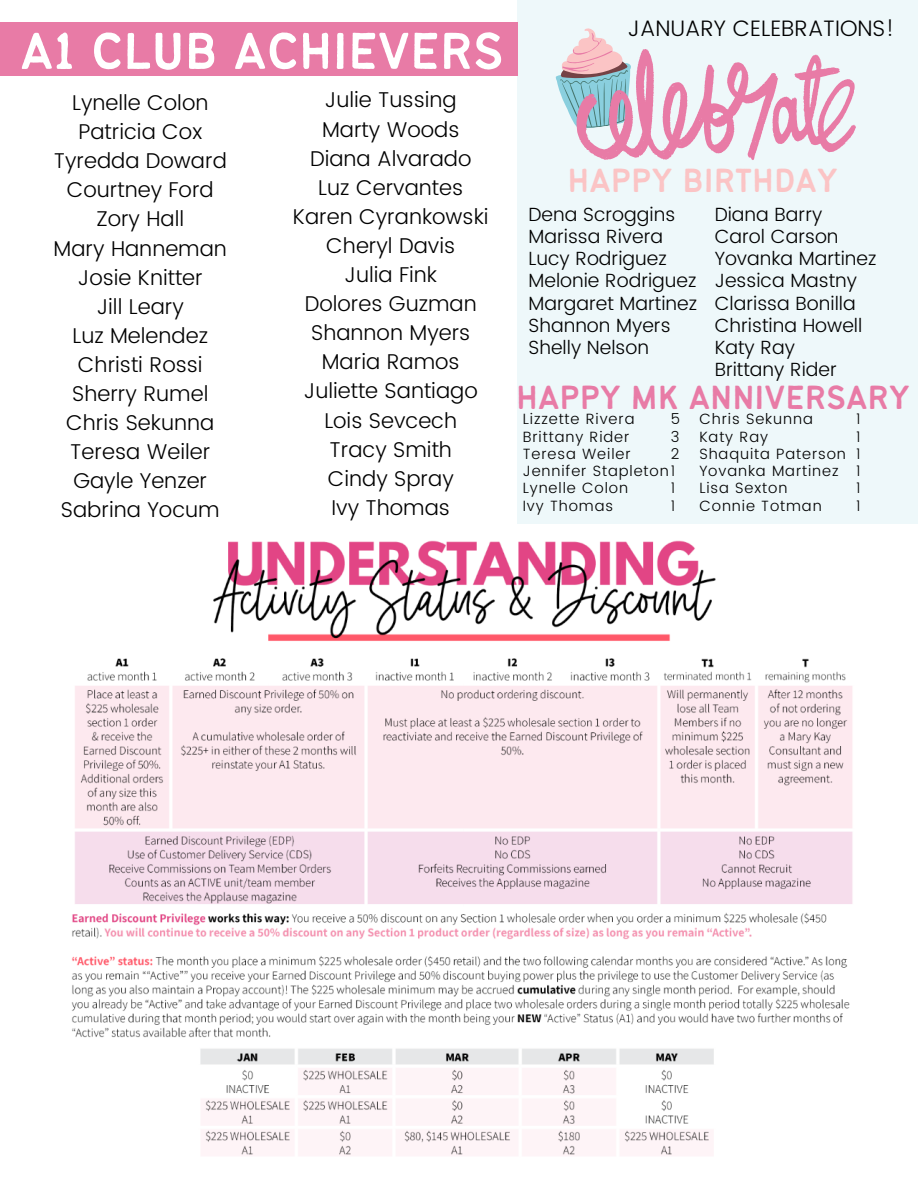
<style>
.page{position:relative;width:918px;height:1188px;background:#fff}
.page>*{position:absolute;margin:0;border:0;box-sizing:border-box;transform-origin:0 0}
.t1{font:57px "Bantayog";color:#fff}
.t2{font:36.9px "Bantayog";color:#e87ba6}
.t3{font:36.9px "Bantayog";color:#fbc4c5}
.t4{font:300 22.35px "Poppins";color:#000}
.t5{font:300 21.45px "Poppins";color:#000}
.t6{font:300 19.05px "Poppins";color:#000}
.t7{font:300 14.85px "Poppins";letter-spacing:.06em;color:#000}
</style>
<div class="page">
<div style="left:517px;top:0;width:401px;height:524px;background:#eef8fa"></div>
<svg style="left:555px;top:28px;width:301px;height:132px"></svg>
<div style="left:0;top:22px;width:517px;height:54px;background:#e87ba6"></div>
<img style="left:71px;top:540px;width:782px;height:616px">
<p class="t1" style="left:20px;top:29px;width:485px">A1 CLUB ACHIEVERS</p>
<p class="t5" style="left:72px;top:90px;width:138px">Lynelle Colon</p>
<p class="t5" style="left:78px;top:119px;width:125px">Patricia Cox</p>
<p class="t5" style="left:54px;top:148px;width:175px">Tyredda Doward</p>
<p class="t5" style="left:67px;top:177px;width:148px">Courtney Ford</p>
<p class="t5" style="left:96px;top:206px;width:89px">Zory Hall</p>
<p class="t5" style="left:54px;top:236px;width:175px">Mary Hanneman</p>
<p class="t5" style="left:78px;top:265px;width:127px">Josie Knitter</p>
<p class="t5" style="left:97px;top:294px;width:89px">Jill Leary</p>
<p class="t5" style="left:72px;top:323px;width:137px">Luz Melendez</p>
<p class="t5" style="left:78px;top:352px;width:126px">Christi Rossi</p>
<p class="t5" style="left:72px;top:381px;width:138px">Sherry Rumel</p>
<p class="t5" style="left:66px;top:410px;width:150px">Chris Sekunna</p>
<p class="t5" style="left:70px;top:439px;width:141px">Teresa Weiler</p>
<p class="t5" style="left:73px;top:468px;width:135px">Gayle Yenzer</p>
<p class="t5" style="left:61px;top:498px;width:160px">Sabrina Yocum</p>
<p class="t5" style="left:325px;top:87px;width:133px">Julie Tussing</p>
<p class="t5" style="left:322px;top:117px;width:139px">Marty Woods</p>
<p class="t5" style="left:310px;top:146px;width:163px">Diana Alvarado</p>
<p class="t5" style="left:318px;top:175px;width:146px">Luz Cervantes</p>
<p class="t5" style="left:293px;top:204px;width:197px">Karen Cyrankowski</p>
<p class="t5" style="left:326px;top:233px;width:130px">Cheryl Davis</p>
<p class="t5" style="left:344px;top:262px;width:94px">Julia Fink</p>
<p class="t5" style="left:305px;top:291px;width:173px">Dolores Guzman</p>
<p class="t5" style="left:311px;top:320px;width:161px">Shannon Myers</p>
<p class="t5" style="left:322px;top:349px;width:139px">Maria Ramos</p>
<p class="t5" style="left:304px;top:378px;width:176px">Juliette Santiago</p>
<p class="t5" style="left:324px;top:408px;width:134px">Lois Sevcech</p>
<p class="t5" style="left:330px;top:437px;width:124px">Tracy Smith</p>
<p class="t5" style="left:328px;top:466px;width:128px">Cindy Spray</p>
<p class="t5" style="left:331px;top:495px;width:120px">Ivy Thomas</p>
<p class="t4" style="left:628px;top:15px;width:268px">JANUARY CELEBRATIONS!</p>
<p class="t3" style="left:568px;top:166px;width:271px">HAPPY BIRTHDAY</p>
<p class="t6" style="left:529px;top:203px;width:148px">Dena Scroggins</p>
<p class="t6" style="left:529px;top:225px;width:136px">Marissa Rivera</p>
<p class="t6" style="left:529px;top:248px;width:140px">Lucy Rodriguez</p>
<p class="t6" style="left:529px;top:270px;width:169px">Melonie Rodriguez</p>
<p class="t6" style="left:529px;top:292px;width:170px">Margaret Martinez</p>
<p class="t6" style="left:529px;top:314px;width:144px">Shannon Myers</p>
<p class="t6" style="left:529px;top:336px;width:122px">Shelly Nelson</p>
<p class="t6" style="left:715px;top:203px;width:109px">Diana Barry</p>
<p class="t6" style="left:715px;top:225px;width:125px">Carol Carson</p>
<p class="t6" style="left:715px;top:248px;width:163px">Yovanka Martinez</p>
<p class="t6" style="left:715px;top:270px;width:144px">Jessica Mastny</p>
<p class="t6" style="left:715px;top:292px;width:143px">Clarissa Bonilla</p>
<p class="t6" style="left:715px;top:314px;width:149px">Christina Howell</p>
<p class="t6" style="left:715px;top:336px;width:82px">Katy Ray</p>
<p class="t6" style="left:715px;top:358px;width:124px">Brittany Rider</p>
<p class="t7" style="left:699px;top:411px;width:115px">Chris Sekunna</p>
<p class="t7" style="left:699px;top:428px;width:70px">Katy Ray</p>
<p class="t7" style="left:699px;top:445px;width:148px">Shaquita Paterson</p>
<p class="t7" style="left:699px;top:462px;width:141px">Yovanka Martinez</p>
<p class="t7" style="left:699px;top:480px;width:90px">Lisa Sexton</p>
<p class="t7" style="left:699px;top:497px;width:124px">Connie Totman</p>
<p class="t2" style="left:516px;top:382px;width:395px">HAPPY MK ANNIVERSARY</p>
<p class="t7" style="left:523px;top:411px;width:113px">Lizzette Rivera</p>
<p class="t7" style="left:523px;top:428px;width:108px">Brittany Rider</p>
<p class="t7" style="left:523px;top:445px;width:109px">Teresa Weiler</p>
<p class="t7" style="left:523px;top:462px;width:154px">Jennifer Stapleton1</p>
<p class="t7" style="left:523px;top:480px;width:107px">Lynelle Colon</p>
<p class="t7" style="left:523px;top:497px;width:92px">Ivy Thomas</p>
<p class="t7" style="left:671px;top:411px;width:11px">5</p>
<p class="t7" style="left:671px;top:428px;width:10px">3</p>
<p class="t7" style="left:671px;top:445px;width:10px">2</p>
<p class="t7" style="left:671px;top:480px;width:6px">1</p>
<p class="t7" style="left:671px;top:497px;width:6px">1</p>
<p class="t7" style="left:856px;top:411px;width:6px">1</p>
<p class="t7" style="left:856px;top:428px;width:6px">1</p>
<p class="t7" style="left:856px;top:445px;width:6px">1</p>
<p class="t7" style="left:856px;top:462px;width:6px">1</p>
<p class="t7" style="left:856px;top:480px;width:6px">1</p>
<p class="t7" style="left:856px;top:497px;width:6px">1</p>
</div>
